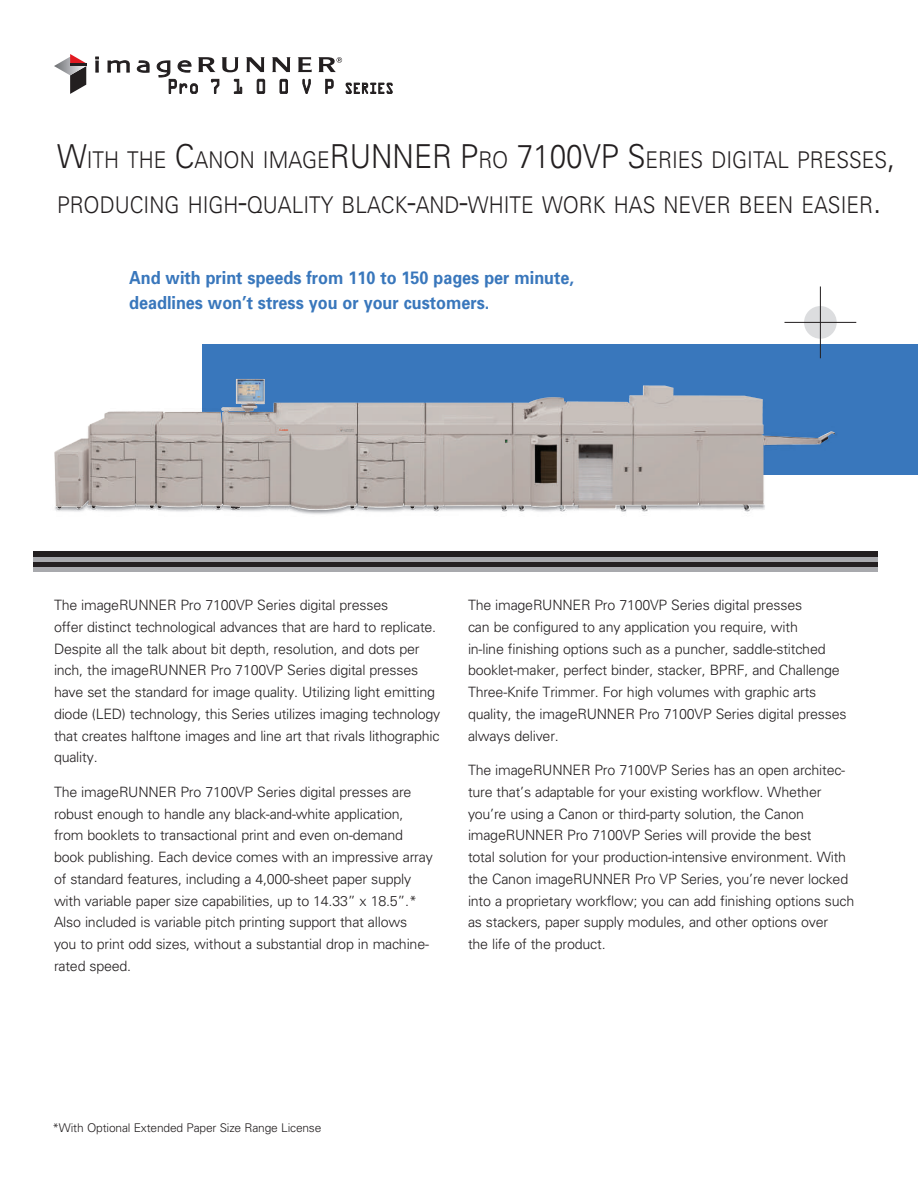
<style>
.page{position:relative;width:918px;height:1188px;background:#fff}
.page>*{position:absolute;margin:0;border:0;box-sizing:border-box;transform-origin:0 0}
.t1{font:300 23.1px/45px "Univers";color:#231f20;scale:.9 1}
.t2{font:700 18px/25.5px "Univers";color:#3977bc;scale:.9 1}
.t3{font:300 14.25px/21.8px "Univers";letter-spacing:-.015em;color:#231f20}
.t4{font:300 12px "Univers";letter-spacing:-.015em;color:#231f20}
.s1{font-size:33px}
</style>
<div class="page">
<div style="left:202px;top:344px;width:716px;height:131px;background:#3977bc"></div>
<div style="left:33px;top:566px;width:845px;height:5px;background:#a8a9ad"></div>
<div style="left:33px;top:561px;width:845px;height:5px;background:#231f20"></div>
<div style="left:33px;top:556px;width:845px;height:5px;background:#a8a9ad"></div>
<div style="left:33px;top:551px;width:845px;height:5px;background:#231f20"></div>
<div style="left:804px;top:306px;width:33px;height:33px;background:#dcdddf;border-radius:50%"></div>
<hr style="left:820px;top:286px;width:1px;height:72px;background:#231f20">
<hr style="left:784px;top:322px;width:72px;height:1px;background:#231f20">
<svg style="left:95px;top:56px;width:4px;height:17px"></svg>
<svg style="left:107px;top:60px;width:23px;height:13px"></svg>
<svg style="left:136px;top:60px;width:14px;height:13px"></svg>
<svg style="left:272px;top:57px;width:19px;height:15px"></svg>
<svg style="left:298px;top:57px;width:14px;height:15px"></svg>
<svg style="left:280px;top:79px;width:8px;height:15px"></svg>
<svg style="left:302px;top:79px;width:9px;height:15px"></svg>
<svg style="left:325px;top:79px;width:9px;height:15px"></svg>
<svg style="left:318px;top:57px;width:24px;height:15px"></svg>
<svg style="left:54px;top:54px;width:32px;height:40px"></svg>
<hr style="left:70px;top:63px;width:16px;height:3px;background:#231f20">
<svg style="left:346px;top:82px;width:46px;height:12px"></svg>
<svg style="left:156px;top:57px;width:109px;height:37px"></svg>
<img style="left:54px;top:378px;width:783px;height:136px">
<h1 class="t1" style="left:57px;top:136px;width:371px"><span class="s1">W</span>ITH THE <span class="s1">C</span>ANON IMAGE<span class="s1">RUNNE</span></h1>
<h1 class="t1" style="left:57px;top:136px;width:933px;text-indent:375px"><span class="s1">R P</span>RO <span class="s1">7100VP S</span>ERIES DIGITAL PRESSES<span class="s1">,<br></span>PRODUCING HIGH<span class="s1">-</span>QUALITY BLACK<span class="s1">-</span>AND<span class="s1">-</span>WHITE WORK HAS NEVER BEEN EASIER <span class="s1">.</span></h1>
<p class="t2" style="left:129px;top:264px;width:496px">And with print speeds from 110 to 150 pages per minute, deadlines won’t stress you or your customers.</p>
<p class="t3" style="left:54px;top:594px;width:388px">The imageRUNNER Pro 7100VP Series digital presses<br>offer distinct technological advances that are hard to replicate.<br>Despite all the talk about bit depth, resolution, and dots per inch, the imageRUNNER Pro 7100VP Series digital presses have set the standard for image quality. Utilizing light emitting diode (LED) technology, this Series utilizes imaging technology that creates halftone images and line art that rivals lithographic quality.</p>
<p class="t3" style="left:54px;top:781px;width:380px">The imageRUNNER Pro 7100VP Series digital presses are robust enough to handle any black-and-white application, from booklets to transactional print and even on-demand book publishing. Each device comes with an impressive array of standard features, including a 4,000-sheet paper supply with variable paper size capabilities, up to 14.33” x 18.5”.* Also included is variable pitch printing support that allows you to print odd sizes, without a substantial drop in machine&shy;rated speed.</p>
<p class="t3" style="left:468px;top:594px;width:380px">The imageRUNNER Pro 7100VP Series digital presses<br>can be configured to any application you require, with<br>in-line finishing options such as a puncher, saddle-stitched booklet-maker, perfect binder, stacker, BPRF, and Challenge Three-Knife Trimmer. For high volumes with graphic arts quality, the imageRUNNER Pro 7100VP Series digital presses always deliver.</p>
<p class="t3" style="left:468px;top:759px;width:388px">The imageRUNNER Pro 7100VP Series has an open architec&shy;ture that’s adaptable for your existing workflow. Whether you’re using a Canon or third-party solution, the Canon imageRUNNER Pro 7100VP Series will provide the best<br>total solution for your production-intensive environment. With the Canon imageRUNNER Pro VP Series, you’re never locked into a proprietary workflow; you can add finishing options such as stackers, paper supply modules, and other options over<br>the life of the product.</p>
<p class="t4" style="left:52px;top:1121px;width:270px">*With Optional Extended Paper Size Range License</p>
</div>
